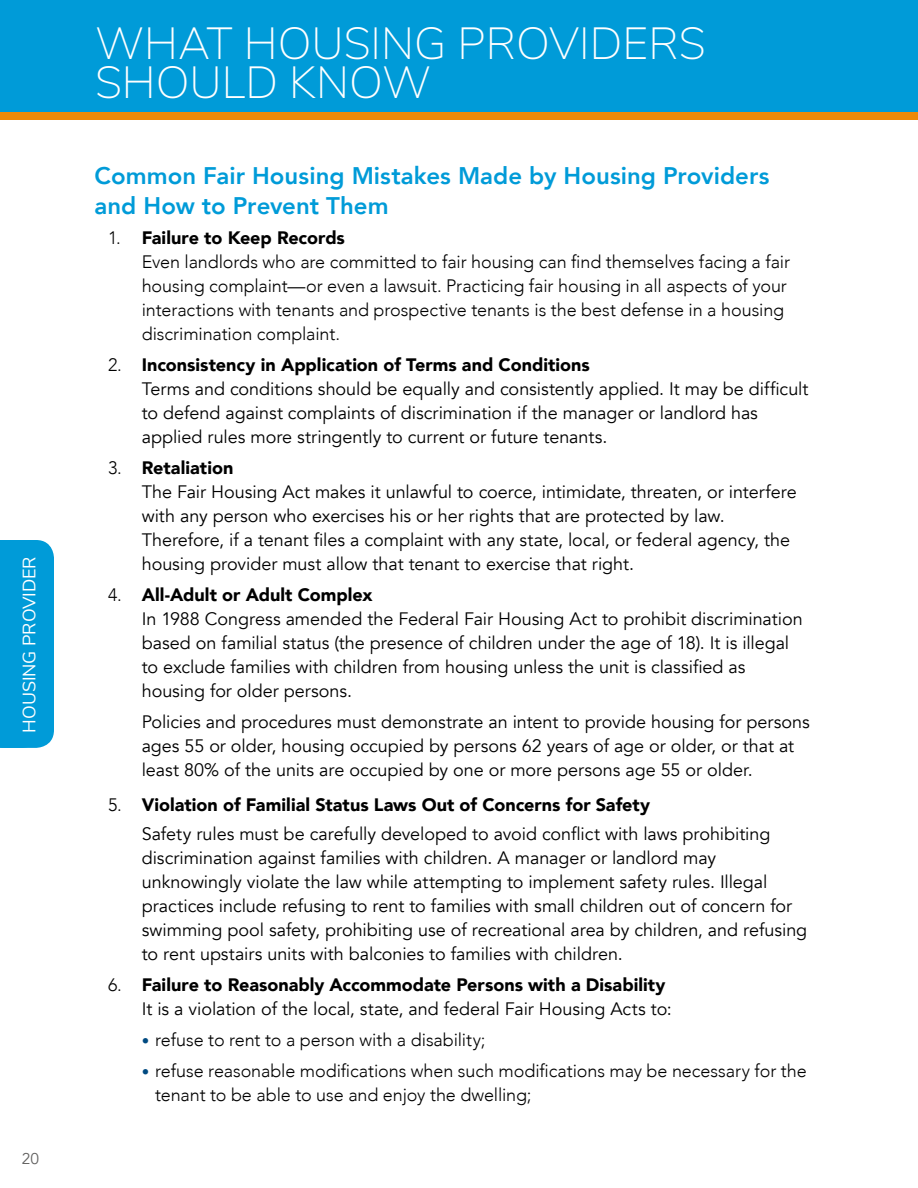
<style>
.page{position:relative;width:918px;height:1188px;background:#fff}
.page>*{position:absolute;margin:0;border:0;box-sizing:border-box;transform-origin:0 0}
.t1{font:200 45px/39px "Nunito Sans";color:#fff}
.t2{font:800 24px/30px "Avenir";color:#009bd8}
.t3{font:18px/24px "Avenir";letter-spacing:-.005em;color:#000}
.t4{font:300 18px/24px "Avenir";letter-spacing:-.005em;color:#000}
.t5{font:18px "Nunito Sans";letter-spacing:-.005em;color:#fff}
.t6{font:15.6px "Avenir";color:#626160}
.s1{font-weight:900}
.s2{font-weight:300}
.s3{font-size:15px;color:#004a81}
</style>
<div class="page">
<div style="left:0;top:0;width:918px;height:115px;background:#009bd8"></div>
<div style="left:0;top:112px;width:918px;height:8px;background:#ee8a08"></div>
<hr style="left:917px;top:0;width:1px;height:115px;background:#009bd8">
<div style="left:0;top:540px;width:54px;height:208px;background:#009bd8"></div>
<p class="t5" style="left:16px;top:733px;width:178px;rotate:-90deg">HOUSING PROVIDER</p>
<p class="t6" style="left:22px;top:1149px;width:19px">20</p>
<h1 class="t1" style="left:95px;top:22px;width:612px">WHAT HOUSING PROVIDERS<br>SHOULD KNOW</h1>
<h2 class="t2" style="left:94px;top:161px;width:677px">Common Fair Housing Mistakes Made by Housing Providers and How to Prevent Them</h2>
<p class="t4" style="left:142px;top:226px;width:650px;text-indent:-34px">1. <span class="s1">Failure to Keep Records<br></span>Even landlords who are committed to fair housing can find themselves facing a fair housing complaint—or even a lawsuit. Practicing fair housing in all aspects of your interactions with tenants and prospective tenants is the best defense in a housing discrimination complaint.</p>
<p class="t3" style="left:142px;top:353px;width:668px;text-indent:-34px"><span class="s2">2.</span> <span class="s1">Inconsistency in Application of Terms and Conditions<br></span>Terms and conditions should be equally and consistently applied. It may be difficult to defend against complaints of discrimination if the manager or landlord has applied rules more stringently to current or future tenants.</p>
<p class="t3" style="left:142px;top:456px;width:656px;text-indent:-34px"><span class="s2">3.</span> <span class="s1">Retaliation<br></span>The Fair Housing Act makes it unlawful to coerce, intimidate, threaten, or interfere with any person who exercises his or her rights that are protected by law.<br>Therefore, if a tenant files a complaint with any state, local, or federal agency, the housing provider must allow that tenant to exercise that right.</p>
<p class="t3" style="left:142px;top:583px;width:662px;text-indent:-34px"><span class="s2">4.</span> <span class="s1">All-Adult or Adult Complex<br></span>In 1988 Congress amended the Federal Fair Housing Act to prohibit discrimination based on familial status (the presence of children under the age of 18). It is illegal to exclude families with children from housing unless the unit is classified as housing for older persons.</p>
<p class="t3" style="left:142px;top:710px;width:670px">Policies and procedures must demonstrate an intent to provide housing for persons ages 55 or older, housing occupied by persons 62 years of age or older, or that at least 80% of the units are occupied by one or more persons age 55 or older.</p>
<p class="t3" style="left:142px;top:791px;width:630px;line-height:28.5px;text-indent:-34px"><span class="s2">5.</span> <span class="s1">Violation of Familial Status Laws Out of Concerns for Safety<br></span>Safety rules must be carefully developed to avoid conflict with laws prohibiting</p>
<p class="t3" style="left:142px;top:846px;width:667px">discrimination against families with children. A manager or landlord may unknowingly violate the law while attempting to implement safety rules. Illegal practices include refusing to rent to families with small children out of concern for swimming pool safety, prohibiting use of recreational area by children, and refusing to rent upstairs units with balconies to families with children.</p>
<p class="t3" style="left:142px;top:973px;width:532px;text-indent:-34px"><span class="s2">6.</span> <span class="s1">Failure to Reasonably Accommodate Persons with a Disability<br></span>It is a violation of the local, state, and federal Fair Housing Acts to:</p>
<p class="t4" style="left:142px;top:1028px;width:345px"><span class="s3">•</span> refuse to rent to a person with a disability;</p>
<p class="t4" style="left:155px;top:1059px;width:653px;text-indent:-14px"><span class="s3">•</span> refuse reasonable modifications when such modifications may be necessary for the tenant to be able to use and enjoy the dwelling;</p>
</div>
